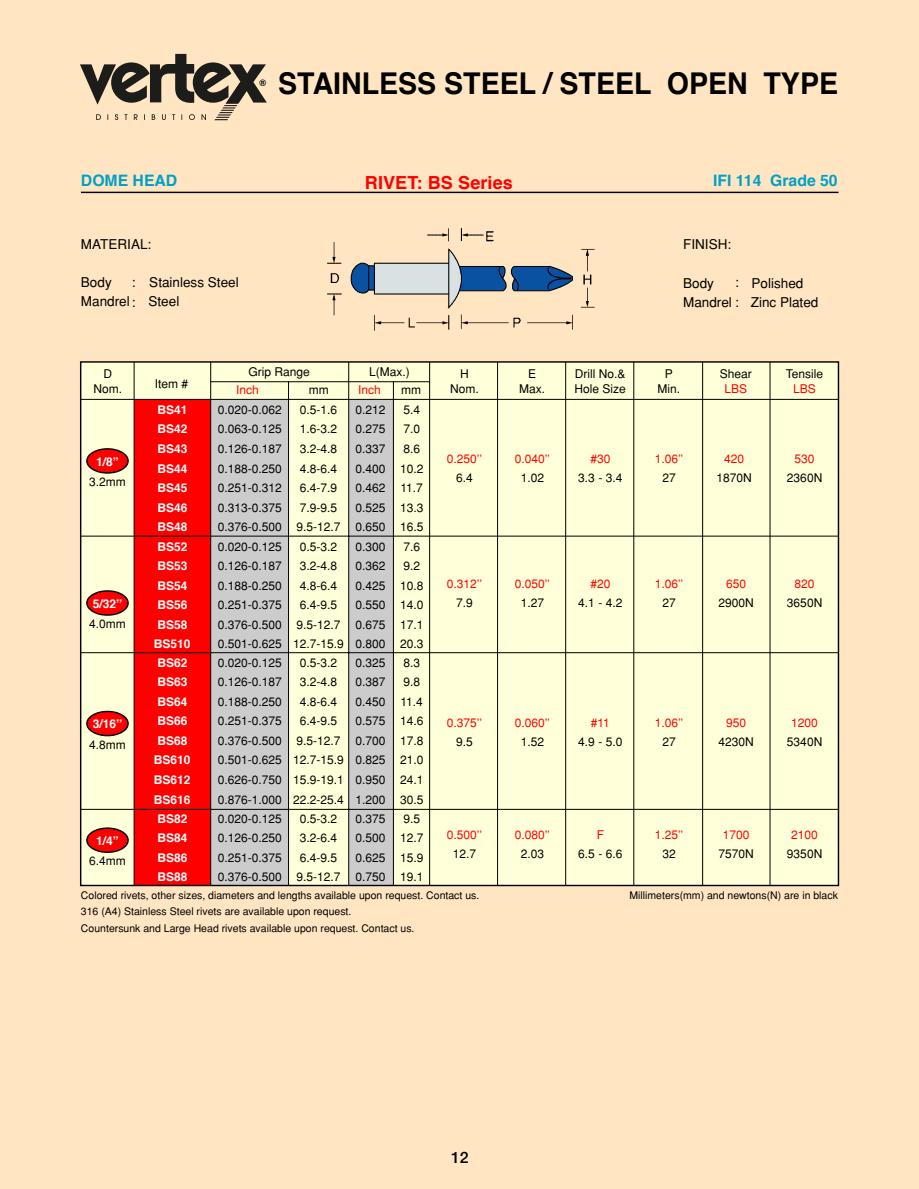
<style>
.page{position:relative;width:919px;height:1189px;background:#fff}
.page>*{position:absolute;margin:0;border:0;box-sizing:border-box;transform-origin:0 0}
.t1{font:700 30px "Helvetica";color:#000;scale:.95 1}
.t2{font:700 18px "Helvetica";letter-spacing:.005em;color:#f00}
.t3{font:700 15.75px "Helvetica";color:#02a0c6}
.t4{font:500 15.75px "Helvetica Neue";color:#000}
.t5{font:13.5px "Helvetica";color:#000}
.t6{font:12px/19.5px "Helvetica";color:#000;text-align:center}
.t7{font:12px "Helvetica";color:#f00}
.t8{font:700 12px/19.5px "Helvetica";color:#fff}
.t9{font:10.5px/16.5px "Helvetica";color:#000}
.t10{font:700 9px "Helvetica";color:#000}
</style>
<div class="page">
<div style="left:0;top:0;width:918px;height:1188px;background:#ffe5c2"></div>
<svg style="left:80px;top:191px;width:759px;height:3px;background:#847664"></svg>
<img style="left:327px;top:228px;width:268px;height:103px">
<svg style="left:80px;top:363px;width:758px;height:523px;background:#ededca"></svg>
<svg style="left:80px;top:380px;width:758px;height:505px;background:#f0d7bc"></svg>
<svg style="left:80px;top:54px;width:187px;height:66px"></svg>
<p class="t10" style="left:259px;top:74px;width:8px">®</p>
<h1 class="t1" style="left:278px;top:56px;width:590px">STAINLESS STEEL / STEEL OPEN TYPE</h1>
<h3 class="t3" style="left:81px;top:167px;width:98px">DOME HEAD</h3>
<h2 class="t2" style="left:365px;top:166px;width:149px">RIVET: BS Series</h2>
<h3 class="t3" style="left:712px;top:167px;width:126px">IFI 114 Grade 50</h3>
<p class="t5" style="left:81px;top:236px;width:72px">MATERIAL:</p>
<p class="t5" style="left:81px;top:274px;width:32px">Body</p>
<p class="t5" style="left:149px;top:274px;width:91px">Stainless Steel</p>
<p class="t5" style="left:81px;top:293px;width:56px">Mandrel:</p>
<p class="t5" style="left:148px;top:293px;width:32px">Steel</p>
<p class="t5" style="left:132px;top:274px;width:5px">:</p>
<p class="t5" style="left:682px;top:236px;width:50px">FINISH:</p>
<p class="t5" style="left:682px;top:275px;width:32px">Body</p>
<p class="t5" style="left:751px;top:275px;width:53px">Polished</p>
<p class="t5" style="left:682px;top:294px;width:57px">Mandrel :</p>
<p class="t5" style="left:750px;top:294px;width:69px">Zinc Plated</p>
<p class="t5" style="left:734px;top:274px;width:5px">:</p>
<p class="t6" style="left:93px;top:365px;width:30px;line-height:15px">D<br>Nom.</p>
<p class="t6" style="left:155px;top:374px;width:35px">Item #</p>
<p class="t6" style="left:248px;top:362px;width:63px">Grip Range</p>
<p class="t7" style="left:236px;top:383px;width:24px">Inch</p>
<p class="t6" style="left:309px;top:380px;width:21px">mm</p>
<p class="t6" style="left:369px;top:362px;width:42px">L(Max.)</p>
<p class="t7" style="left:358px;top:383px;width:24px">Inch</p>
<p class="t6" style="left:401px;top:380px;width:21px">mm</p>
<p class="t6" style="left:450px;top:365px;width:30px;line-height:15px">H<br>Nom.</p>
<p class="t6" style="left:519px;top:365px;width:28px;line-height:15px">E<br>Max.</p>
<p class="t6" style="left:574px;top:365px;width:53px;line-height:15px;text-align:left">Drill No.&amp;<br>Hole Size</p>
<p class="t6" style="left:657px;top:365px;width:24px;line-height:15px">P<br>Min.</p>
<p class="t6" style="left:719px;top:363px;width:34px">Shear</p>
<p class="t7" style="left:724px;top:381px;width:24px">LBS</p>
<p class="t6" style="left:785px;top:363px;width:39px">Tensile</p>
<p class="t7" style="left:792px;top:381px;width:24px">LBS</p>
<p class="t8" style="left:154px;top:399px;width:38px">BS41<br>BS42<br>BS43<br>BS44<br>BS45<br>BS46<br>BS48<br>BS52<br>BS53<br>BS54<br>BS56<br>BS58<br>BS510<br>BS62<br>BS63<br>BS64<br>BS66<br>BS68<br>BS610<br>BS612<br>BS616</p>
<p class="t8" style="left:157px;top:807px;width:32px;text-align:justify">BS82<br>BS84<br>BS86<br>BS88</p>
<p class="t6" style="left:355px;top:400px;width:32px;text-align:justify">0.212<br>0.275<br>0.337<br>0.400<br>0.462<br>0.525<br>0.650<br>0.300<br>0.362<br>0.425<br>0.550<br>0.675<br>0.800<br>0.325<br>0.387<br>0.450<br>0.575<br>0.700<br>0.825<br>0.950<br>1.200</p>
<p class="t6" style="left:355px;top:808px;width:32px;text-align:justify">0.375<br>0.500<br>0.625<br>0.750</p>
<p class="t9" style="left:81px;top:886px;width:400px">Colored rivets, other sizes, diameters and lengths available upon request. Contact us.<br>316 (A4) Stainless Steel rivets are available upon request.<br>Countersunk and Large Head rivets available upon request. Contact us.</p>
<p class="t9" style="left:629px;top:886px;width:210px">Millimeters(mm) and newtons(N) are in black</p>
<p class="t6" style="left:217px;top:400px;width:66px;text-align:justify">0.020-0.062<br>0.063-0.125<br>0.126-0.187<br>0.188-0.250<br>0.251-0.312<br>0.313-0.375<br>0.376-0.500<br>0.020-0.125<br>0.126-0.187<br>0.188-0.250<br>0.251-0.375<br>0.376-0.500<br>0.501-0.625<br>0.020-0.125<br>0.126-0.187<br>0.188-0.250<br>0.251-0.375<br>0.376-0.500<br>0.501-0.625<br>0.626-0.750<br>0.876-1.000</p>
<p class="t6" style="left:217px;top:808px;width:66px;text-align:justify">0.020-0.125<br>0.126-0.250<br>0.251-0.375<br>0.376-0.500</p>
<p class="t6" style="left:293px;top:400px;width:52px">0.5-1.6<br>1.6-3.2<br>3.2-4.8<br>4.8-6.4<br>6.4-7.9<br>7.9-9.5<br>9.5-12.7<br>0.5-3.2<br>3.2-4.8<br>4.8-6.4<br>6.4-9.5<br>9.5-12.7<br>12.7-15.9<br>0.5-3.2<br>3.2-4.8<br>4.8-6.4<br>6.4-9.5<br>9.5-12.7<br>12.7-15.9<br>15.9-19.1<br>22.2-25.4</p>
<p class="t6" style="left:296px;top:808px;width:46px;text-align:left">0.5-3.2<br>3.2-6.4<br>6.4-9.5<br>9.5-12.7</p>
<p class="t6" style="left:400px;top:400px;width:25px;text-align:left">5.4<br>7.0<br>8.6<br>10.2<br>11.7<br>13.3<br>16.5<br>7.6<br>9.2<br>10.8<br>14.0<br>17.1<br>20.3<br>8.3<br>9.8<br>11.4<br>14.6<br>17.8<br>21.0<br>24.1<br>30.5</p>
<p class="t6" style="left:400px;top:808px;width:25px;text-align:left">9.5<br>12.7<br>15.9<br>19.1</p>
<p class="t7" style="left:446px;top:452px;width:37px">0.250’’</p>
<p class="t6" style="left:456px;top:468px;width:18px">6.4</p>
<p class="t7" style="left:723px;top:452px;width:22px">420</p>
<p class="t6" style="left:716px;top:468px;width:37px">1870N</p>
<p class="t7" style="left:514px;top:452px;width:37px">0.040’’</p>
<p class="t6" style="left:520px;top:468px;width:25px">1.02</p>
<p class="t7" style="left:590px;top:452px;width:22px">#30</p>
<p class="t6" style="left:578px;top:468px;width:46px">3.3 - 3.4</p>
<p class="t7" style="left:654px;top:452px;width:30px">1.06’’</p>
<p class="t6" style="left:662px;top:468px;width:15px">27</p>
<p class="t7" style="left:794px;top:452px;width:22px">530</p>
<p class="t6" style="left:786px;top:468px;width:37px">2360N</p>
<p class="t8" style="left:96px;top:451px;width:24px">1/8’’</p>
<p class="t6" style="left:89px;top:472px;width:38px">3.2mm</p>
<p class="t7" style="left:446px;top:576px;width:37px">0.312’’</p>
<p class="t6" style="left:456px;top:592px;width:18px">7.9</p>
<p class="t7" style="left:590px;top:576px;width:22px">#20</p>
<p class="t6" style="left:578px;top:592px;width:46px">4.1 - 4.2</p>
<p class="t7" style="left:794px;top:576px;width:22px">820</p>
<p class="t6" style="left:786px;top:592px;width:37px">3650N</p>
<p class="t7" style="left:514px;top:576px;width:37px">0.050’’</p>
<p class="t6" style="left:520px;top:592px;width:25px">1.27</p>
<p class="t7" style="left:654px;top:576px;width:30px">1.06’’</p>
<p class="t6" style="left:662px;top:592px;width:15px">27</p>
<p class="t7" style="left:725px;top:576px;width:22px">650</p>
<p class="t6" style="left:718px;top:592px;width:37px">2900N</p>
<p class="t8" style="left:93px;top:593px;width:31px">5/32’’</p>
<p class="t6" style="left:89px;top:614px;width:38px">4.0mm</p>
<p class="t7" style="left:790px;top:715px;width:28px">1200</p>
<p class="t6" style="left:786px;top:731px;width:37px">5340N</p>
<p class="t7" style="left:725px;top:715px;width:22px">950</p>
<p class="t6" style="left:718px;top:731px;width:37px">4230N</p>
<p class="t7" style="left:446px;top:715px;width:37px">0.375’’</p>
<p class="t6" style="left:456px;top:731px;width:18px">9.5</p>
<p class="t7" style="left:514px;top:715px;width:37px">0.060’’</p>
<p class="t6" style="left:520px;top:731px;width:25px">1.52</p>
<p class="t7" style="left:590px;top:715px;width:21px">#11</p>
<p class="t6" style="left:578px;top:731px;width:46px">4.9 - 5.0</p>
<p class="t7" style="left:654px;top:715px;width:30px">1.06’’</p>
<p class="t6" style="left:662px;top:731px;width:15px">27</p>
<p class="t8" style="left:93px;top:713px;width:31px">3/16’’</p>
<p class="t6" style="left:89px;top:734px;width:38px">4.8mm</p>
<p class="t7" style="left:596px;top:827px;width:9px">F</p>
<p class="t6" style="left:578px;top:843px;width:46px">6.5 - 6.6</p>
<p class="t7" style="left:654px;top:827px;width:30px">1.25’’</p>
<p class="t6" style="left:662px;top:843px;width:15px">32</p>
<p class="t7" style="left:790px;top:827px;width:28px">2100</p>
<p class="t6" style="left:786px;top:843px;width:37px">9350N</p>
<p class="t7" style="left:446px;top:827px;width:37px">0.500’’</p>
<p class="t6" style="left:452px;top:843px;width:25px">12.7</p>
<p class="t7" style="left:514px;top:827px;width:37px">0.080’’</p>
<p class="t6" style="left:520px;top:843px;width:25px">2.03</p>
<p class="t7" style="left:722px;top:827px;width:28px">1700</p>
<p class="t6" style="left:718px;top:843px;width:37px">7570N</p>
<p class="t8" style="left:96px;top:830px;width:24px">1/4’’</p>
<p class="t6" style="left:89px;top:851px;width:38px">6.4mm</p>
<h3 class="t4" style="left:451px;top:1147px;width:19px">12</h3>
</div>
